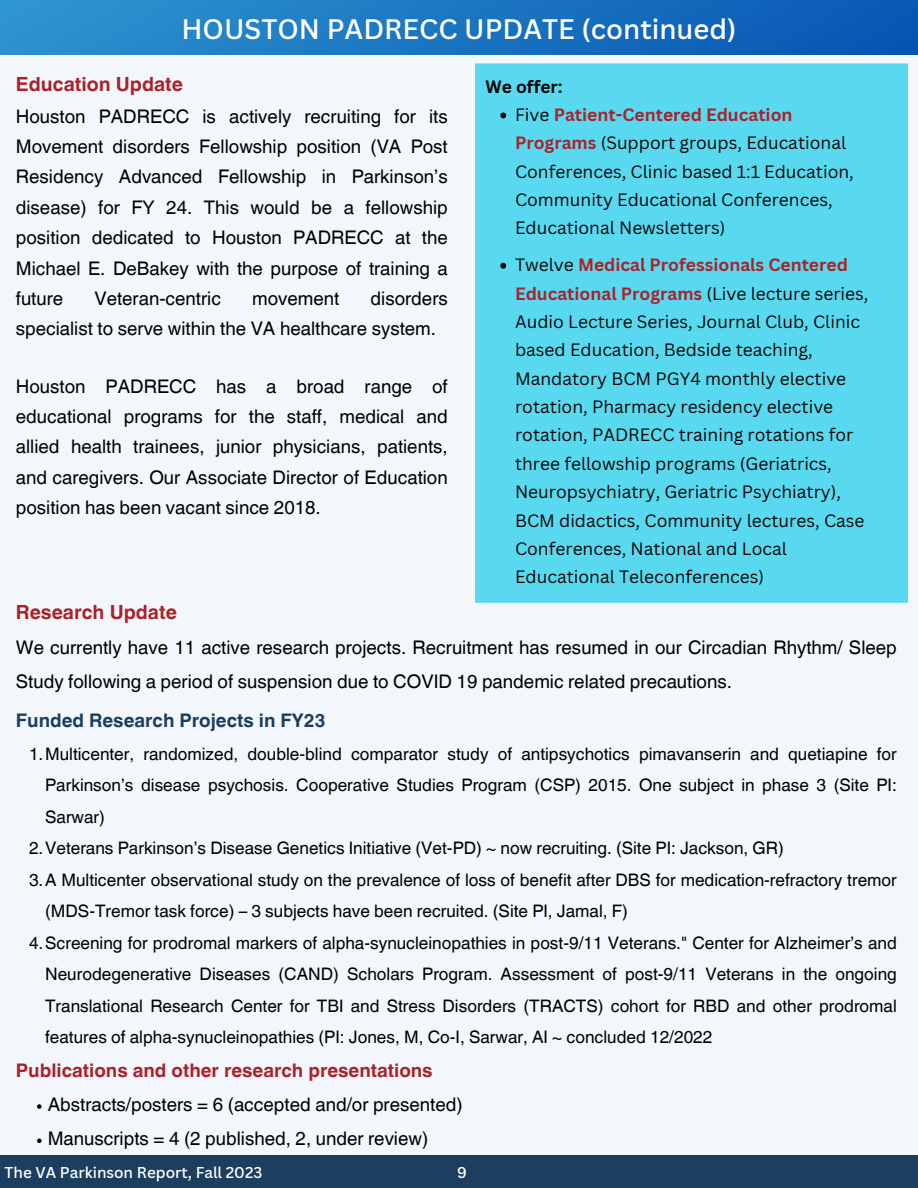
<style>
.page{position:relative;width:918px;height:1188px;background:#f3f6fa}
.page>*{position:absolute;margin:0;border:0;box-sizing:border-box;transform-origin:0 0}
.t1{font:500 27.45px "Canva Sans";color:#fff}
.t2{font:700 19.5px "Helvetica Hebrew";color:#aa222b}
.t3{font:18.75px/30.3px "Helvetica Hebrew";color:#000;text-align:justify}
.t4{font:700 18.75px "Helvetica Hebrew";color:#aa222b}
.t5{font:700 18.75px "Helvetica Hebrew";color:#1c3f60}
.t6{font:17.4px/28.3px "Canva Sans";color:#070404}
.t7{font:700 17.4px "Canva Sans";color:#070404}
.t8{font:17.25px/31.5px "Helvetica Hebrew";color:#000;text-align:justify}
.t9{font:500 15.3px "Canva Sans";color:#fff}
.s1{font-weight:700;color:#aa222b}
</style>
<div class="page">
<div style="left:0;top:1155px;width:918px;height:33px;background:#1c3f60"></div>
<div style="left:0;top:0;width:918px;height:55px;background:linear-gradient(to right,#2e94cf,#0756b2)"></div>
<div style="left:475px;top:68px;width:432px;height:531px;background:#58d9ef"></div>
<svg style="left:500px;top:113px;width:6px;height:5px"></svg>
<svg style="left:500px;top:263px;width:6px;height:6px"></svg>
<svg style="left:37px;top:1104px;width:5px;height:5px"></svg>
<svg style="left:37px;top:1139px;width:5px;height:4px"></svg>
<p class="t1" style="left:181px;top:9px;width:556px">HOUSTON PADRECC UPDATE (continued)</p>
<p class="t2" style="left:16px;top:77px;width:169px">Education Update</p>
<p class="t3" style="left:16px;top:104px;width:434px">Houston PADRECC is actively recruiting for its Movement disorders Fellowship position (VA Post Residency Advanced Fellowship in Parkinson’s disease) for FY 24. This would be a fellowship position dedicated to Houston PADRECC at the Michael E. DeBakey with the purpose of training a future</p>
<p class="t3" style="left:16px;top:286px;width:433px;text-indent:355px">disorders specialist to serve within the VA healthcare system.</p>
<p class="t3" style="left:16px;top:374px;width:433px">Houston PADRECC has a broad range of educational programs for the staff, medical and allied health trainees, junior physicians, patients, and caregivers. Our Associate Director of Education position has been vacant since 2018.</p>
<p class="t3" style="left:94px;top:286px;width:128px">Veteran-centric</p>
<p class="t3" style="left:252px;top:286px;width:89px">movement</p>
<p class="t7" style="left:485px;top:74px;width:79px">We offer:</p>
<p class="t6" style="left:515px;top:100px;width:340px">Five <span class="s1">Patient-Centered Education Programs</span> (Support groups, Educational Conferences, Clinic based 1:1 Education, Community Educational Conferences, Educational Newsletters)</p>
<p class="t6" style="left:515px;top:250px;width:355px">Twelve <span class="s1">Medical Professionals Centered Educational Programs</span> (Live lecture series, Audio Lecture Series, Journal Club, Clinic based Education, Bedside teaching, Mandatory BCM PGY4 monthly elective rotation, Pharmacy residency elective rotation, PADRECC training rotations for three fellowship programs (Geriatrics, Neuropsychiatry, Geriatric Psychiatry), BCM didactics, Community lectures, Case Conferences, National and Local Educational Teleconferences)</p>
<p class="t2" style="left:16px;top:605px;width:163px">Research Update</p>
<p class="t3" style="left:16px;top:632px;width:883px;line-height:34.2px">We currently have 11 active research projects. Recruitment has resumed in our Circadian Rhythm/ Sleep<br>Study following a period of suspension due to COVID 19 pandemic related precautions.</p>
<p class="t5" style="left:16px;top:714px;width:311px">Funded Research Projects in FY23</p>
<p class="t8" style="left:45px;top:740px;width:853px;text-indent:-16px">1.Multicenter, randomized, double-blind comparator study of antipsychotics pimavanserin and quetiapine for Parkinson’s disease psychosis. Cooperative Studies Program (CSP) 2015. One subject in phase 3 (Site PI:<br>Sarwar)</p>
<p class="t8" style="left:29px;top:835px;width:756px">2.Veterans Parkinson’s Disease Genetics Initiative (Vet-PD) ~ now recruiting. (Site PI: Jackson, GR)</p>
<p class="t8" style="left:45px;top:866px;width:853px;text-indent:-16px">3.A Multicenter observational study on the prevalence of loss of benefit after DBS for medication-refractory tremor (MDS-Tremor task force) – 3 subjects have been recruited. (Site PI, Jamal, F)</p>
<p class="t8" style="left:45px;top:929px;width:853px;text-indent:-16px">4.Screening for prodromal markers of alpha-synucleinopathies in post-9/11 Veterans." Center for Alzheimer’s and Neurodegenerative Diseases (CAND) Scholars Program. Assessment of post-9/11 Veterans in the ongoing Translational Research Center for TBI and Stress Disorders (TRACTS) cohort for RBD and other prodromal features of alpha-synucleinopathies (PI: Jones, M, Co-I, Sarwar, AI ~ concluded 12/2022</p>
<p class="t4" style="left:16px;top:1063px;width:418px">Publications and other research presentations</p>
<p class="t3" style="left:48px;top:1092px;width:417px">Abstracts/posters = 6 (accepted and/or presented)</p>
<p class="t3" style="left:48px;top:1126px;width:382px">Manuscripts = 4 (2 published, 2, under review)</p>
<p class="t9" style="left:4px;top:1162px;width:259px">The VA Parkinson Report, Fall 2023</p>
<p class="t9" style="left:457px;top:1162px;width:11px">9</p>
</div>
